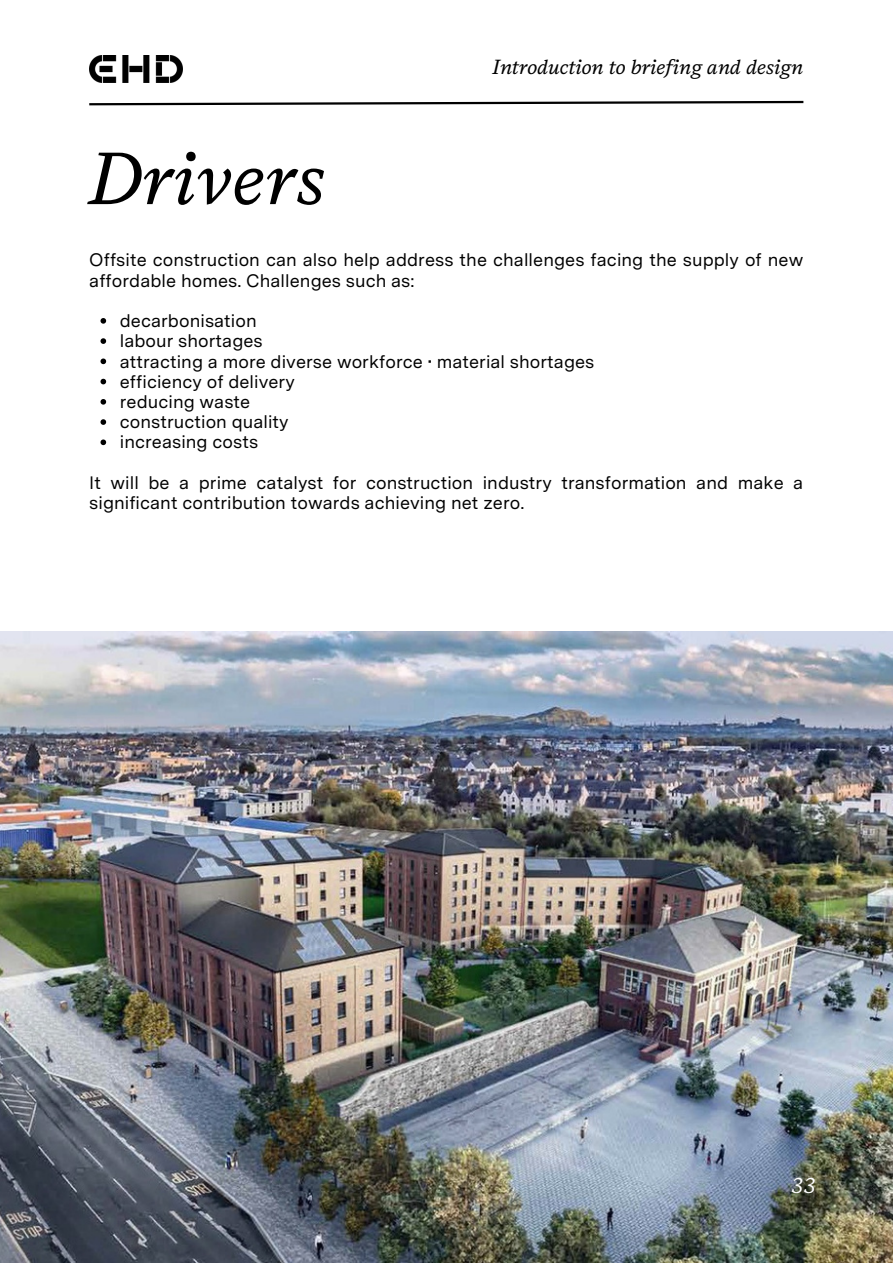
<style>
.page{position:relative;width:893px;height:1264px;background:#fff}
.page>*{position:absolute;margin:0;border:0;box-sizing:border-box;transform-origin:0 0}
.t1{font:italic 73.5px "Messina Serif";letter-spacing:.005em;color:#000}
.t2{font:italic 21.9px "Messina Serif";color:#fff}
.t3{font:italic 20.4px "Messina Serif";color:#000}
.t4{font:18px/20.2px "Messina Sans";letter-spacing:.005em;color:#000}
</style>
<div class="page">
<img style="left:0;top:631px;width:892px;height:630px">
<svg style="left:100px;top:318px;width:6px;height:6px"></svg>
<svg style="left:100px;top:338px;width:6px;height:6px"></svg>
<svg style="left:100px;top:358px;width:6px;height:6px"></svg>
<svg style="left:100px;top:379px;width:6px;height:5px"></svg>
<svg style="left:100px;top:399px;width:6px;height:5px"></svg>
<svg style="left:100px;top:419px;width:6px;height:6px"></svg>
<svg style="left:100px;top:439px;width:6px;height:6px"></svg>
<svg style="left:89px;top:100px;width:715px;height:6px"></svg>
<img style="left:89px;top:55px;width:94px;height:27px">
<p class="t1" style="left:89px;top:134px;width:238px">Drivers</p>
<p class="t3" style="left:492px;top:54px;width:312px">Introduction to briefing and design</p>
<p class="t4" style="left:89px;top:250px;width:715px">Offsite construction can also help address the challenges facing the supply of new affordable homes. Challenges such as:</p>
<p class="t4" style="left:120px;top:310px;width:138px">decarbonisation</p>
<p class="t4" style="left:120px;top:331px;width:144px">labour shortages</p>
<p class="t4" style="left:120px;top:351px;width:476px">attracting a more diverse workforce • material shortages</p>
<p class="t4" style="left:120px;top:371px;width:176px">efficiency of delivery</p>
<p class="t4" style="left:120px;top:391px;width:132px">reducing waste</p>
<p class="t4" style="left:120px;top:411px;width:170px">construction quality</p>
<p class="t4" style="left:120px;top:432px;width:140px">increasing costs</p>
<p class="t4" style="left:89px;top:472px;width:715px">It will be a prime catalyst for construction industry transformation and make a significant contribution towards achieving net zero.</p>
<p class="t2" style="left:791px;top:1172px;width:26px">33</p>
</div>
